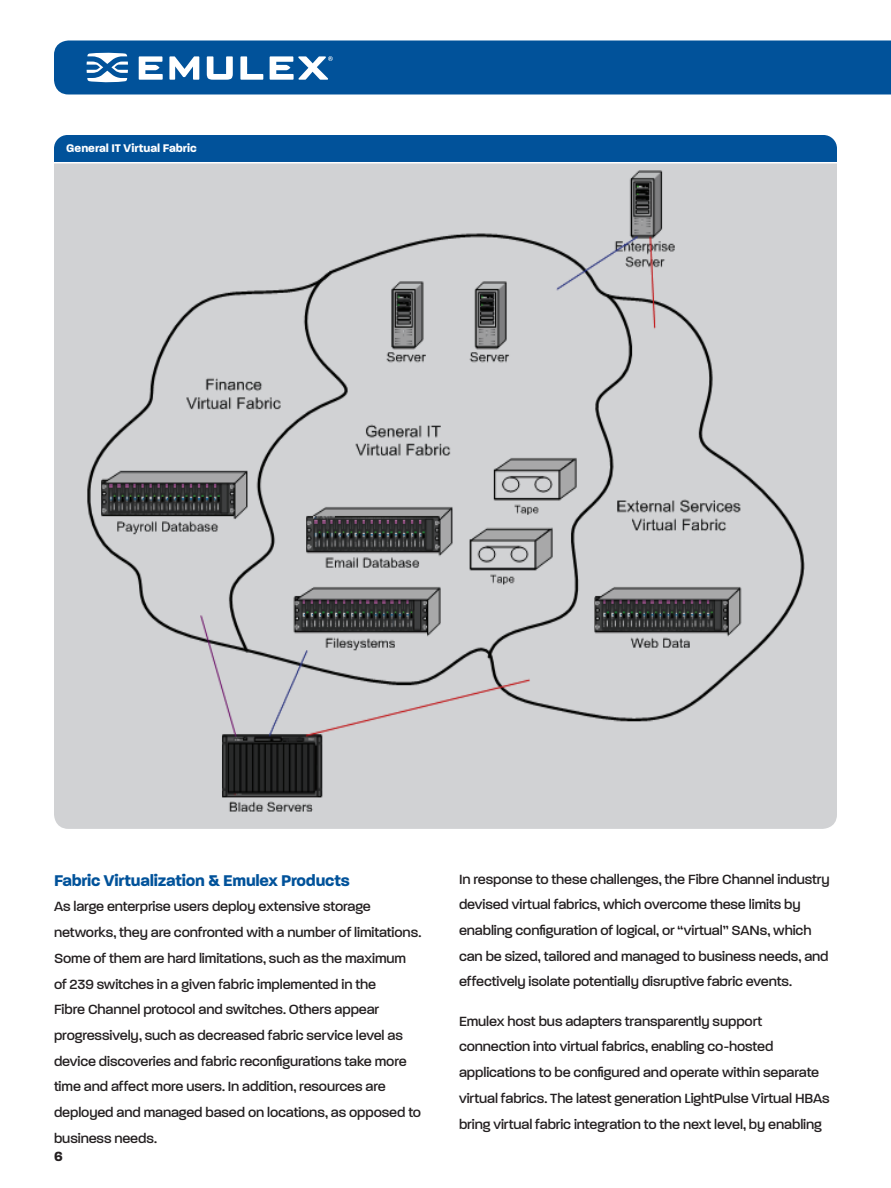
<style>
.page{position:relative;width:891px;height:1188px;background:#fff}
.page>*{position:absolute;margin:0;border:0;box-sizing:border-box;transform-origin:0 0}
.t1{font:700 21px "Paralucent";letter-spacing:-.01em;color:#01529a}
.t2{font:500 18px/25.8px "Paralucent";letter-spacing:-.005em;color:#231f20}
.t3{font:700 15px "Paralucent";color:#fff}
</style>
<div class="page">
<div style="left:54px;top:40px;width:836px;height:54px;background:#01529a"></div>
<svg style="left:87px;top:53px;width:41px;height:29px"></svg>
<svg style="left:169px;top:56px;width:30px;height:24px"></svg>
<svg style="left:207px;top:56px;width:26px;height:24px"></svg>
<svg style="left:240px;top:56px;width:23px;height:24px"></svg>
<svg style="left:139px;top:56px;width:24px;height:24px"></svg>
<svg style="left:270px;top:56px;width:63px;height:24px"></svg>
<svg style="left:890px;top:40px;width:1px;height:54px"></svg>
<div style="left:54px;top:142px;width:783px;height:687px;background:#d1d2d4;border-radius:15px"></div>
<div style="left:54px;top:135px;width:783px;height:27px;background:#01529a"></div>
<img style="left:87px;top:170px;width:718px;height:642px">
<hr style="left:54px;top:162px;width:783px;height:1px;background:#fff">
<p class="t3" style="left:66px;top:140px;width:132px">General IT Virtual Fabric</p>
<p class="t1" style="left:54px;top:869px;width:297px">Fabric Virtualization &amp; Emulex Products</p>
<p class="t2" style="left:54px;top:893px;width:369px">As large enterprise users deploy extensive storage networks, they are confronted with a number of limitations.<br>Some of them are hard limitations, such as the maximum of 239 switches in a given fabric implemented in the<br>Fibre Channel protocol and switches. Others appear progressively, such as decreased fabric service level as device discoveries and fabric reconfigurations take more time and affect more users. In addition, resources are deployed and managed based on locations, as opposed to business needs.</p>
<p class="t2" style="left:459px;top:865px;width:372px">In response to these challenges, the Fibre Channel industry devised virtual fabrics, which overcome these limits by enabling configuration of logical, or “virtual” SANs, which can be sized, tailored and managed to business needs, and effectively isolate potentially disruptive fabric events.</p>
<p class="t2" style="left:459px;top:1007px;width:372px">Emulex host bus adapters transparently support connection into virtual fabrics, enabling co-hosted applications to be configured and operate within separate virtual fabrics. The latest generation LightPulse Virtual HBAs bring virtual fabric integration to the next level, by enabling</p>
</div>
